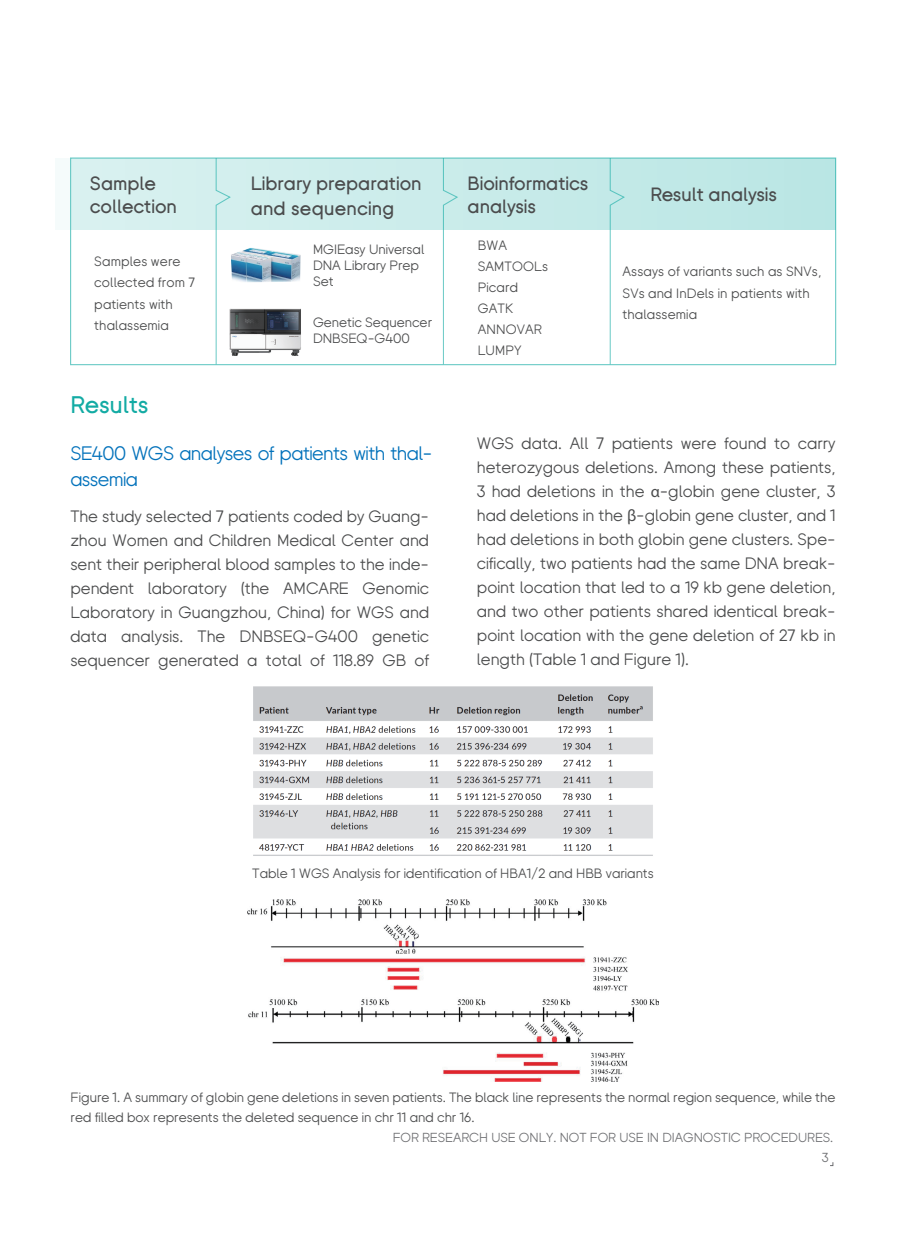
<style>
.page{position:relative;width:906px;height:1238px;background:#fff}
.page>*{position:absolute;margin:0;border:0;box-sizing:border-box;transform-origin:0 0}
.t1{font:500 24px "BGI";color:#13aba4}
.t2{font:19.5px/25.5px "BGI";letter-spacing:-.03em;color:#0372bb}
.t3{font:500 19.2px/23.1px "BGI";color:#4b4c4d}
.t4{font:16.5px/24px "BGI";color:#4b4c4d;text-align:justify}
.t5{font:13.5px/21px "BGI";color:#4b4c4d}
.t6{font:13.05px "BGI";color:#6d6e71}
.s1{font-family:"Myriad Pro"}
</style>
<div class="page">
<div style="left:55px;top:158px;width:780px;height:71px;background:linear-gradient(to right,#dcf2f1,#b9e6e4)"></div>
<svg style="left:216px;top:158px;width:15px;height:207px"></svg>
<svg style="left:443px;top:158px;width:15px;height:207px"></svg>
<svg style="left:609px;top:158px;width:16px;height:207px"></svg>
<img style="left:219px;top:301px;width:82px;height:59px">
<img style="left:231px;top:248px;width:70px;height:34px">
<img style="left:253px;top:686px;width:400px;height:170px">
<img style="left:247px;top:899px;width:412px;height:182px">
<p class="t3" style="left:90px;top:172px;width:89px">Sample collection</p>
<p class="t3" style="left:251px;top:171px;width:172px;line-height:25.5px">Library preparation and sequencing</p>
<p class="t3" style="left:467px;top:172px;width:122px">Bioinformatics analysis</p>
<p class="t3" style="left:650px;top:184px;width:128px">Result analysis</p>
<p class="t5" style="left:478px;top:235px;width:72px">BWA<br>SAMTOOLs<br>Picard<br>GATK<br>ANNOVAR<br>LUMPY</p>
<p class="t5" style="left:313px;top:242px;width:113px;line-height:16.2px">MGIEasy Universal<br>DNA Library Prep<br>Set</p>
<p class="t5" style="left:313px;top:314px;width:121px;line-height:16.2px">Genetic Sequencer<br>DNBSEQ-G400</p>
<p class="t5" style="left:94px;top:252px;width:102px">Samples were collected from 7 patients with thalassemia</p>
<p class="t5" style="left:622px;top:262px;width:200px">Assays of variants such as SNVs,<br>SVs and InDels in patients with thalassemia</p>
<h1 class="t1" style="left:70px;top:393px;width:80px">Results</h1>
<p class="t2" style="left:70px;top:442px;width:364px">SE400 WGS analyses of patients with thal&shy;assemia</p>
<p class="t4" style="left:70px;top:505px;width:360px">The study selected 7 patients coded by Guang&shy;zhou Women and Children Medical Center and sent their peripheral blood samples to the inde&shy;pendent laboratory (the AMCARE Genomic Laboratory in Guangzhou, China) for WGS and data analysis. The DNBSEQ-G400 genetic sequencer generated a total of 118.89 GB of</p>
<p class="t4" style="left:477px;top:432px;width:360px">WGS data. All 7 patients were found to carry heterozygous deletions. Among these patients, 3 had deletions in the <span class="s1">α</span>-globin gene cluster, 3 had deletions in the <span class="s1">β</span>-globin gene cluster, and 1 had deletions in both globin gene clusters. Spe&shy;cifically, two patients had the same DNA break&shy;point location that led to a 19 kb gene deletion, and two other patients shared identical break&shy;point location with the gene deletion of 27 kb in length (Table 1 and Figure 1).</p>
<p class="t5" style="left:252px;top:863px;width:403px">Table 1 WGS Analysis for identification of HBA1/2 and HBB variants</p>
<p class="t5" style="left:71px;top:1088px;width:766px;line-height:19.5px">Figure 1. A summary of globin gene deletions in seven patients. The black line represents the normal region sequence, while the red filled box represents the deleted sequence in chr 11 and chr 16.</p>
<p class="t6" style="left:393px;top:1131px;width:442px">FOR RESEARCH USE ONLY. NOT FOR USE IN DIAGNOSTIC PROCEDURES.</p>
<p class="t6" style="left:822px;top:1151px;width:8px">3</p>
</div>
